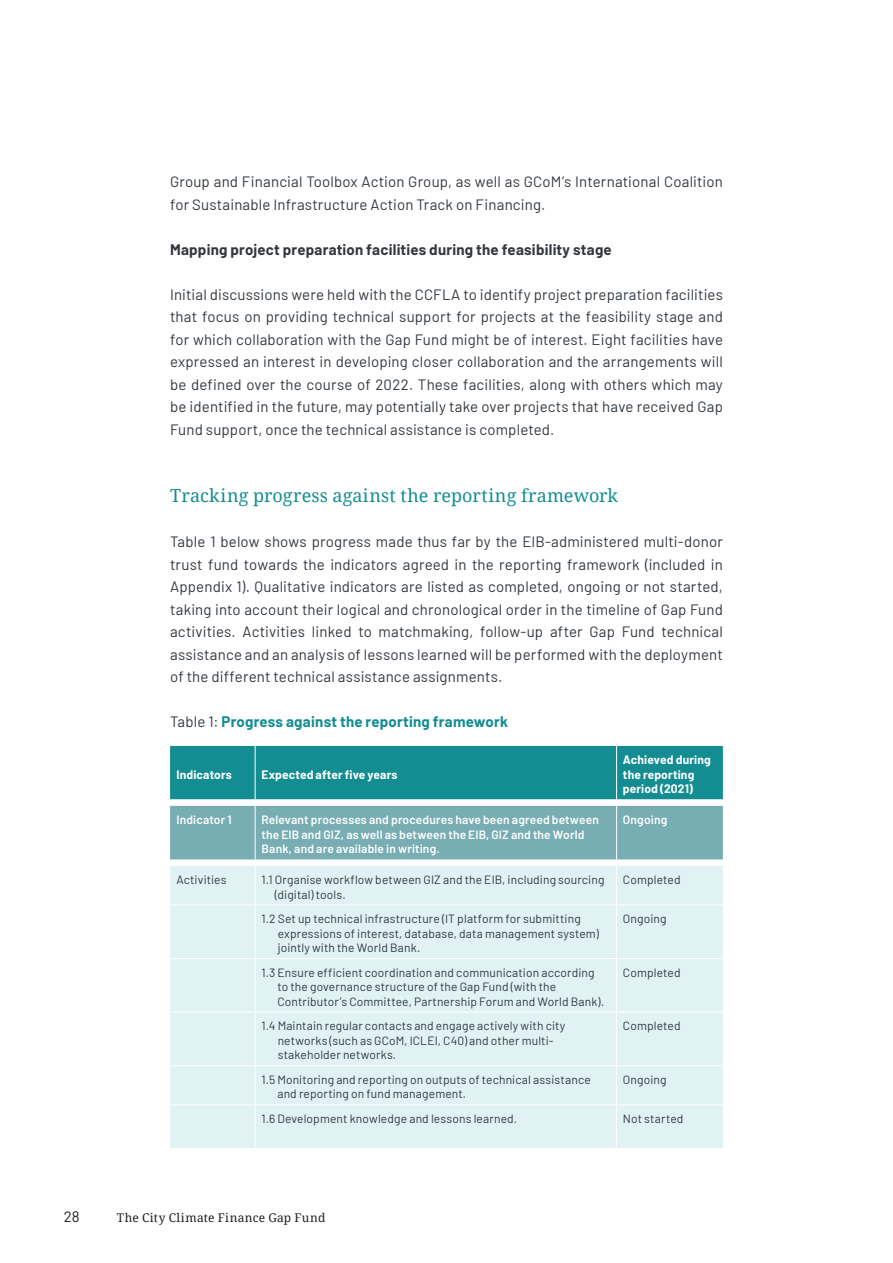
<style>
.page{position:relative;width:893px;height:1263px;background:#fff}
.page>*{position:absolute;margin:0;border:0;box-sizing:border-box;transform-origin:0 0}
._02_Texte{font:18px "Droid Serif";letter-spacing:.005em;color:#138d92}
._02_Texte-2{font:15px/22.5px "Barlow";letter-spacing:.01em;color:#313940;text-align:justify}
._02_Texte-3{font:700 15px "Barlow";letter-spacing:.015em;color:#313940}
._02_Texte-4{font:700 15px "Barlow";letter-spacing:.015em;color:#138d92}
.t1{font:15px "Barlow";color:#231f20}
._02_Texte-5{font:12px/14.4px "Barlow";letter-spacing:.01em;color:#313940}
._02_Texte-6{font:600 12px/14.4px "Barlow";letter-spacing:.01em;color:#fff}
._02_Texte-7{font:700 12px/14.4px "Barlow";letter-spacing:.01em;color:#fff}
.t2{font:12px "Droid Serif";letter-spacing:.03em;color:#231f20}
.s1{font-weight:400;color:#313940}
</style>
<div class="page">
<svg style="left:170px;top:746px;width:553px;height:114px;background:#51a3a8"></svg>
<div style="left:170px;top:866px;width:553px;height:282px;background:#e0f2f4"></div>
<hr style="left:255px;top:746px;width:1px;height:53px;background:#fff">
<hr style="left:616px;top:746px;width:1px;height:53px;background:#fff">
<hr style="left:255px;top:806px;width:1px;height:53px;background:#fff">
<hr style="left:616px;top:806px;width:1px;height:53px;background:#fff">
<hr style="left:255px;top:866px;width:1px;height:38px;background:#fff">
<hr style="left:616px;top:866px;width:1px;height:38px;background:#fff">
<hr style="left:170px;top:904px;width:85px;height:1px;background:#fff">
<hr style="left:255px;top:904px;width:362px;height:1px;background:#fff">
<hr style="left:255px;top:905px;width:1px;height:53px;background:#fff">
<hr style="left:617px;top:904px;width:106px;height:1px;background:#fff">
<hr style="left:616px;top:905px;width:1px;height:53px;background:#fff">
<hr style="left:170px;top:958px;width:85px;height:1px;background:#fff">
<hr style="left:255px;top:958px;width:362px;height:1px;background:#fff">
<hr style="left:255px;top:959px;width:1px;height:53px;background:#fff">
<hr style="left:617px;top:958px;width:106px;height:1px;background:#fff">
<hr style="left:616px;top:959px;width:1px;height:53px;background:#fff">
<hr style="left:170px;top:1012px;width:85px;height:1px;background:#fff">
<hr style="left:255px;top:1012px;width:362px;height:1px;background:#fff">
<hr style="left:255px;top:1012px;width:1px;height:53px;background:#fff">
<hr style="left:617px;top:1012px;width:106px;height:1px;background:#fff">
<hr style="left:616px;top:1012px;width:1px;height:53px;background:#fff">
<hr style="left:170px;top:1065px;width:85px;height:1px;background:#fff">
<hr style="left:255px;top:1065px;width:362px;height:1px;background:#fff">
<hr style="left:255px;top:1066px;width:1px;height:38px;background:#fff">
<hr style="left:617px;top:1065px;width:106px;height:1px;background:#fff">
<hr style="left:616px;top:1066px;width:1px;height:38px;background:#fff">
<hr style="left:170px;top:1104px;width:85px;height:1px;background:#fff">
<hr style="left:255px;top:1104px;width:362px;height:1px;background:#fff">
<hr style="left:255px;top:1105px;width:1px;height:43px;background:#fff">
<hr style="left:617px;top:1104px;width:106px;height:1px;background:#fff">
<hr style="left:616px;top:1105px;width:1px;height:43px;background:#fff">
<p class="_02_Texte-2" style="left:170px;top:169px;width:554px">Group and Financial Toolbox Action Group, as well as GCoM’s International Coalition for Sustainable Infrastructure Action Track on Financing.</p>
<p class="_02_Texte-3" style="left:170px;top:238px;width:443px">Mapping project preparation facilities during the feasibility stage</p>
<p class="_02_Texte-2" style="left:170px;top:282px;width:554px">Initial discussions were held with the CCFLA to identify project preparation facilities that focus on providing technical support for projects at the feasibility stage and for which collaboration with the Gap Fund might be of interest. Eight facilities have expressed an interest in developing closer collaboration and the arrangements will be defined over the course of 2022. These facilities, along with others which may be identified in the future, may potentially take over projects that have received Gap Fund support, once the technical assistance is completed.</p>
<p class="_02_Texte" style="left:170px;top:483px;width:450px">Tracking progress against the reporting framework</p>
<p class="_02_Texte-2" style="left:170px;top:529px;width:554px">Table 1 below shows progress made thus far by the EIB-administered multi-donor trust fund towards the indicators agreed in the reporting framework (included in Appendix 1). Qualitative indicators are listed as completed, ongoing or not started, taking into account their logical and chronological order in the timeline of Gap Fund activities. Activities linked to matchmaking, follow-up after Gap Fund technical assistance and an analysis of lessons learned will be performed with the deployment of the different technical assistance assignments.</p>
<p class="_02_Texte-4" style="left:170px;top:711px;width:339px"><span class="s1">Table 1:</span> Progress against the reporting framework</p>
<p class="_02_Texte-7" style="left:176px;top:766px;width:57px">Indicators</p>
<p class="_02_Texte-7" style="left:261px;top:766px;width:138px">Expected after five years</p>
<p class="_02_Texte-7" style="left:623px;top:752px;width:89px">Achieved during the reporting period (2021)</p>
<p class="_02_Texte-6" style="left:176px;top:812px;width:57px">Indicator 1</p>
<p class="_02_Texte-6" style="left:261px;top:812px;width:339px">Relevant processes and procedures have been agreed between the EIB and GIZ, as well as between the EIB, GIZ and the World<br>Bank, and are available in writing.</p>
<p class="_02_Texte-6" style="left:623px;top:812px;width:46px">Ongoing</p>
<p class="_02_Texte-5" style="left:176px;top:872px;width:52px">Activities</p>
<p class="_02_Texte-5" style="left:275px;top:872px;width:331px;text-indent:-13px">1.1 Organise workflow between GIZ and the EIB, including sourcing (digital) tools.</p>
<p class="_02_Texte-5" style="left:623px;top:872px;width:59px">Completed</p>
<p class="_02_Texte-5" style="left:278px;top:911px;width:322px;text-indent:-16px">1.2 Set up technical infrastructure (IT platform for submitting expressions of interest, database, data management system) jointly with the World Bank.</p>
<p class="_02_Texte-5" style="left:623px;top:911px;width:45px">Ongoing</p>
<p class="_02_Texte-5" style="left:277px;top:964px;width:328px;text-indent:-16px">1.3 Ensure efficient coordination and communication according to the governance structure of the Gap Fund (with the<br>Contributor’s Committee, Partnership Forum and World Bank).</p>
<p class="_02_Texte-5" style="left:623px;top:964px;width:59px">Completed</p>
<p class="_02_Texte-5" style="left:278px;top:1018px;width:289px;text-indent:-16px">1.4 Maintain regular contacts and engage actively with city networks (such as GCoM, ICLEI, C40) and other multi&shy;stakeholder networks.</p>
<p class="_02_Texte-5" style="left:623px;top:1018px;width:59px">Completed</p>
<p class="_02_Texte-5" style="left:277px;top:1071px;width:315px;text-indent:-16px">1.5 Monitoring and reporting on outputs of technical assistance and reporting on fund management.</p>
<p class="_02_Texte-5" style="left:623px;top:1071px;width:45px">Ongoing</p>
<p class="_02_Texte-5" style="left:261px;top:1111px;width:257px">1.6 Development knowledge and lessons learned.</p>
<p class="_02_Texte-5" style="left:623px;top:1111px;width:62px">Not started</p>
<p class="t1" style="left:64px;top:1206px;width:17px">28</p>
<p class="t2" style="left:117px;top:1210px;width:210px">The City Climate Finance Gap Fund</p>
</div>
